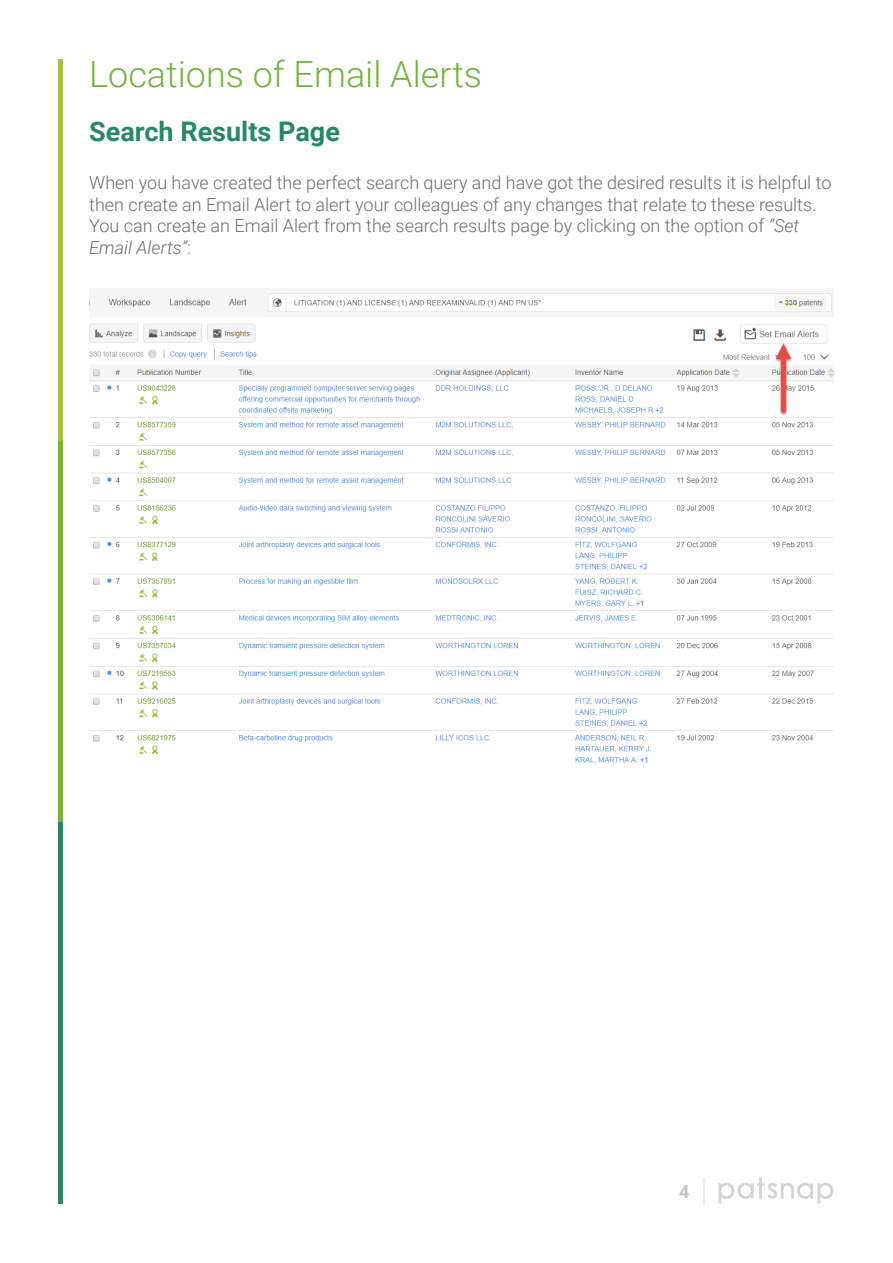
<style>
.page{position:relative;width:893px;height:1263px;background:#fff}
.page>*{position:absolute;margin:0;border:0;box-sizing:border-box;transform-origin:0 0}
.t1{font:300 36px "Roboto";color:#74b443}
.t2{font:700 27px "Roboto";color:#298766}
.t3{font:300 18px/21.6px "Roboto";color:#6c6d70}
.t4{font:700 18px "Roboto";color:#c1c2c4}
.s1{font-style:italic}
</style>
<div class="page">
<hr style="left:58px;top:60px;width:4px;height:381px;background:#a5be4a">
<hr style="left:58px;top:441px;width:4px;height:381px;background:#74b443">
<hr style="left:58px;top:822px;width:4px;height:381px;background:#298766">
<hr style="left:703px;top:1178px;width:2px;height:25px;background:#e6e7e9">
<svg style="left:718px;top:1178px;width:115px;height:25px"></svg>
<img style="left:89px;top:293px;width:744px;height:471px">
<p class="t1" style="left:89px;top:49px;width:394px">Locations of Email Alerts</p>
<p class="t2" style="left:89px;top:113px;width:252px">Search Results Page</p>
<p class="t3" style="left:89px;top:171px;width:744px">When you have created the perfect search query and have got the desired results it is helpful to then create an Email Alert to alert your colleagues of any changes that relate to these results.<br>You can create an Email Alert from the search results page by clicking on the option of <span class="s1">“Set Email Alerts”</span>:</p>
<p class="t4" style="left:679px;top:1179px;width:12px">4</p>
</div>
